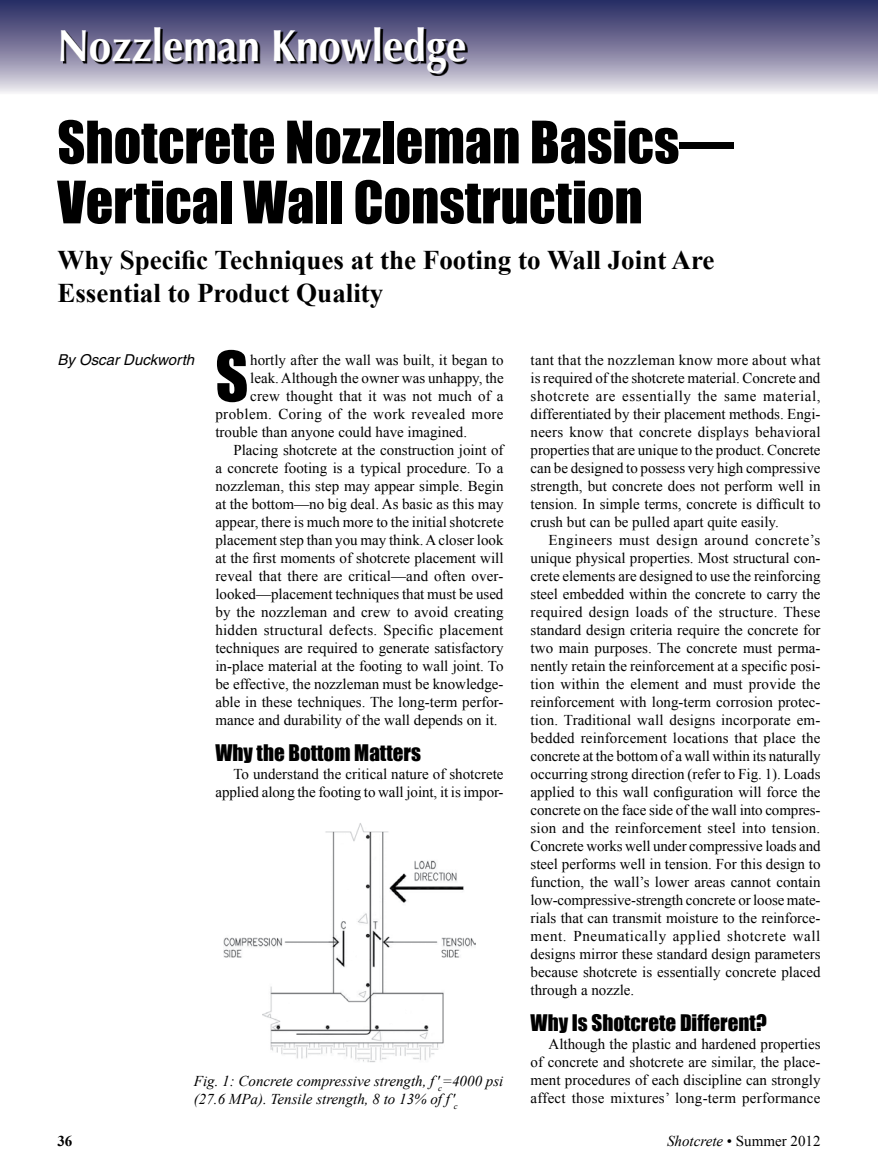
<style>
.page{position:relative;width:878px;height:1175px;background:#fff}
.page>*{position:absolute;margin:0;border:0;box-sizing:border-box;transform-origin:0 0}
.t1{font:63.6px "Impact";color:#000}
.t2{font:54px/60px "Impact";color:#000}
.t3{font:700 45px "Optima";color:#fff;scale:.9 1}
.t4{font:700 27px/32.4px "Times New Roman";color:#000}
.t5{font:21px "Impact";color:#000}
.t6{font:15px/18px "Times New Roman";color:#000;text-align:justify}
.t7{font:italic 15px/18px "Times New Roman";color:#000}
.t8{font:15px "Times New Roman";letter-spacing:.02em;color:#000}
.t9{font:15px "Times New Roman";letter-spacing:.025em;color:#000}
.t10{font:italic 15px "Helvetica";color:#000}
.t11{font:700 15px "Times New Roman";color:#000}
.s1{font-style:italic}
</style>
<div class="page">
<svg style="left:0;top:0;width:878px;height:93px;background:#7f7e9f"></svg>
<svg style="left:63px;top:29px;width:404px;height:46px;background:#67647b"></svg>
<img style="left:224px;top:823px;width:251px;height:239px">
<h3 class="t3" style="left:57px;top:20px;width:456px">Nozzleman Knowledge</h3>
<h2 class="t2" style="left:57px;top:111px;width:677px">Shotcrete Nozzleman Basics—<br>Vertical Wall Construction</h2>
<h3 class="t4" style="left:57px;top:243px;width:658px">Why Specific Techniques at the Footing to Wall Joint Are<br>Essential to Product Quality</h3>
<p class="t10" style="left:57px;top:351px;width:138px">By Oscar Duckworth</p>
<h1 class="t1" style="left:215px;top:327px;width:34px">S</h1>
<p class="t6" style="left:250px;top:351px;width:255px">hortly after the wall was built, it began to</p>
<p class="t6" style="left:250px;top:369px;width:255px">leak. Although the owner was unhappy, the</p>
<p class="t6" style="left:250px;top:387px;width:255px">crew thought that it was not much of a</p>
<p class="t9" style="left:215px;top:404px;width:290px">problem. Coring of the work revealed more</p>
<p class="t6" style="left:215px;top:423px;width:253px">trouble than anyone could have imagined.</p>
<p class="t6" style="left:233px;top:441px;width:271px">Placing shotcrete at the construction joint of</p>
<p class="t6" style="left:215px;top:459px;width:290px">a concrete footing is a typical procedure. To a</p>
<p class="t6" style="left:215px;top:477px;width:290px">nozzleman, this step may appear simple. Begin</p>
<p class="t6" style="left:215px;top:495px;width:289px">at the bottom—no big deal. As basic as this may</p>
<p class="t6" style="left:215px;top:513px;width:290px">appear, there is much more to the initial shotcrete</p>
<p class="t6" style="left:215px;top:531px;width:290px">placement step than you may think.A closer look</p>
<p class="t6" style="left:215px;top:549px;width:289px">at the first moments of shotcrete placement will</p>
<p class="t6" style="left:215px;top:567px;width:290px">reveal that there are critical—and often over-</p>
<p class="t6" style="left:215px;top:585px;width:289px">looked—placement techniques that must be used</p>
<p class="t6" style="left:215px;top:603px;width:290px">by the nozzleman and crew to avoid creating</p>
<p class="t8" style="left:215px;top:620px;width:289px">hidden structural defects. Specific placement</p>
<p class="t6" style="left:215px;top:639px;width:290px">techniques are required to generate satisfactory</p>
<p class="t6" style="left:215px;top:657px;width:290px">in-place material at the footing to wall joint. To</p>
<p class="t6" style="left:215px;top:675px;width:290px">be effective, the nozzleman must be knowledge-</p>
<p class="t6" style="left:215px;top:693px;width:290px">able in these techniques. The long-term perfor-</p>
<p class="t6" style="left:215px;top:711px;width:284px">mance and durability of the wall depends on it.</p>
<h3 class="t5" style="left:215px;top:736px;width:207px">Why the Bottom Matters</h3>
<p class="t6" style="left:215px;top:765px;width:290px;text-align:right">To understand the critical nature of shotcrete applied along the footing to wall joint, it is impor-</p>
<p class="t7" style="left:194px;top:1071px;width:311px">Fig. 1: Concrete compressive strength, f ′<sub>c</sub>=4000 psi (27.6 MPa). Tensile strength, 8 to 13% of f ′<sub>c</sub></p>
<p class="t6" style="left:530px;top:351px;width:291px">tant that the nozzleman know more about what is required of the shotcrete material. Concrete and shotcrete are essentially the same material, differentiated by their placement methods. Engi&shy;neers know that concrete displays behavioral properties that are unique to the product. Concrete can be designed to possess very high compressive strength, but concrete does not perform well in tension. In simple terms, concrete is difficult to crush but can be pulled apart quite easily.</p>
<p class="t6" style="left:530px;top:531px;width:291px;text-align:left;text-indent:18px">Engineers must design around concrete’s unique physical properties. Most structural con&shy;crete elements are designed to use the reinforcing steel embedded within the concrete to carry the required design loads of the structure. These standard design criteria require the concrete for two main purposes. The concrete must perma&shy;nently retain the reinforcement at a specific posi&shy;tion within the element and must provide the reinforcement with long-term corrosion protec&shy;tion. Traditional wall designs incorporate em------- bedded reinforcement locations that place the concrete at the bottom of a wall within its naturally occurring strong direction (refer to Fig. 1). Loads applied to this wall configuration will force the concrete on the face side of the wall into compres&shy;sion and the reinforcement steel into tension.<br>Concrete works well under compressive loads and steel performs well in tension. For this design to function, the wall’s lower areas cannot contain low-compressive-strength concrete or loose mate&shy;rials that can transmit moisture to the reinforce&shy;ment. Pneumatically applied shotcrete wall designs mirror these standard design parameters because shotcrete is essentially concrete placed through a nozzle.</p>
<h3 class="t5" style="left:530px;top:1006px;width:238px">Why Is Shotcrete Different?</h3>
<p class="t6" style="left:530px;top:1035px;width:291px;text-indent:18px">Although the plastic and hardened properties of concrete and shotcrete are similar, the place&shy;ment procedures of each discipline can strongly affect those mixtures’ long-term performance</p>
<p class="t11" style="left:57px;top:1130px;width:16px">36</p>
<p class="t6" style="left:667px;top:1131px;width:155px"><span class="s1">Shotcrete</span> • Summer 2012</p>
</div>
